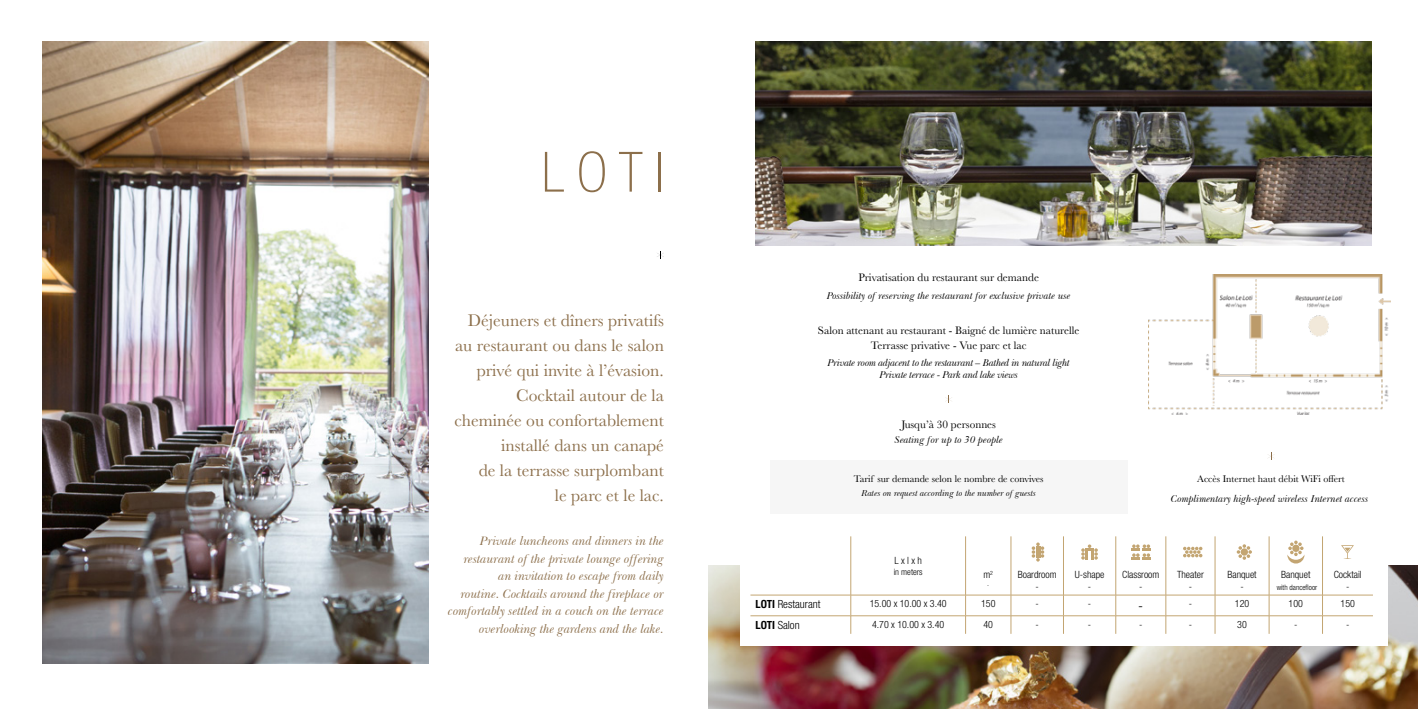
<style>
.page{position:relative;width:1418px;height:709px;background:#fff}
.page>*{position:absolute;margin:0;border:0;box-sizing:border-box;transform-origin:0 0}
.t1{font:100 condensed 55.62px "Helvetica Neue LT Std";color:#8c6f4b}
.t2{font:17.5px/25px "Baskerville";color:#8c6f4b;text-align:right}
.t3{font:300 condensed 15px "Helvetica Neue LT Std";color:#000}
.t4{font:italic 12.5px/17.5px "Baskerville BT";color:#8c6f4b;text-align:right}
.t5{font:11.25px/15px "Baskerville";color:#000;text-align:center}
.t6{font:300 condensed 11.25px "Helvetica Neue LT Std";color:#000}
.t7{font:italic 10px "Baskerville BT";color:#000}
.t8{font:300 condensed 10px/12px "Helvetica Neue LT Std";color:#000;text-align:center}
.t9{font:italic 10px/12px "Baskerville BT";letter-spacing:-.025em;color:#000;text-align:center}
.t10{font:10px "Baskerville";color:#000}
.t11{font:italic 8.75px "Baskerville BT";color:#000}
.t12{font:300 condensed 8.75px "Helvetica Neue LT Std";color:#000}
.t13{font:300 condensed 7.5px "Helvetica Neue LT Std";color:#000}
.s1{font-weight:700}
</style>
<div class="page">
<img style="left:42px;top:41px;width:387px;height:623px">
<svg style="left:657px;top:251px;width:7px;height:7px"></svg>
<img style="left:755px;top:41px;width:616px;height:205px">
<svg style="left:945px;top:396px;width:7px;height:7px"></svg>
<img style="left:709px;top:565px;width:708px;height:144px">
<div style="left:740px;top:527px;width:648px;height:119px;background:#fff"></div>
<hr style="left:750px;top:595px;width:100px;height:1px;background:#c3a572">
<hr style="left:850px;top:595px;width:115px;height:1px;background:#c3a572">
<hr style="left:965px;top:595px;width:45px;height:1px;background:#c3a572">
<hr style="left:1010px;top:595px;width:53px;height:1px;background:#c3a572">
<hr style="left:1063px;top:595px;width:52px;height:1px;background:#c3a572">
<hr style="left:1115px;top:595px;width:50px;height:1px;background:#c3a572">
<hr style="left:1165px;top:595px;width:49px;height:1px;background:#c3a572">
<hr style="left:1214px;top:595px;width:55px;height:1px;background:#c3a572">
<hr style="left:1269px;top:595px;width:53px;height:1px;background:#c3a572">
<hr style="left:1322px;top:595px;width:50px;height:1px;background:#c3a572">
<hr style="left:750px;top:615px;width:100px;height:1px;background:#c3a572">
<hr style="left:850px;top:615px;width:115px;height:1px;background:#c3a572">
<hr style="left:965px;top:615px;width:45px;height:1px;background:#c3a572">
<hr style="left:1010px;top:615px;width:53px;height:1px;background:#c3a572">
<hr style="left:1063px;top:615px;width:52px;height:1px;background:#c3a572">
<hr style="left:1115px;top:615px;width:50px;height:1px;background:#c3a572">
<hr style="left:1165px;top:615px;width:49px;height:1px;background:#c3a572">
<hr style="left:1214px;top:615px;width:55px;height:1px;background:#c3a572">
<hr style="left:1269px;top:615px;width:53px;height:1px;background:#c3a572">
<hr style="left:1322px;top:615px;width:50px;height:1px;background:#c3a572">
<hr style="left:850px;top:536px;width:1px;height:59px;background:#c3a572">
<hr style="left:965px;top:536px;width:1px;height:59px;background:#c3a572">
<hr style="left:1010px;top:536px;width:1px;height:59px;background:#c3a572">
<hr style="left:1063px;top:536px;width:1px;height:59px;background:#c3a572">
<hr style="left:1115px;top:536px;width:1px;height:59px;background:#c3a572">
<hr style="left:1165px;top:536px;width:1px;height:59px;background:#c3a572">
<hr style="left:1214px;top:536px;width:1px;height:59px;background:#c3a572">
<hr style="left:1268px;top:536px;width:1px;height:59px;background:#c3a572">
<hr style="left:1322px;top:536px;width:1px;height:59px;background:#c3a572">
<svg style="left:850px;top:595px;width:1px;height:39px"></svg>
<svg style="left:965px;top:595px;width:1px;height:39px"></svg>
<svg style="left:1010px;top:595px;width:1px;height:39px"></svg>
<svg style="left:1063px;top:595px;width:1px;height:39px"></svg>
<svg style="left:1115px;top:595px;width:1px;height:39px"></svg>
<svg style="left:1165px;top:595px;width:1px;height:39px"></svg>
<svg style="left:1214px;top:595px;width:1px;height:39px"></svg>
<svg style="left:1268px;top:595px;width:1px;height:39px"></svg>
<svg style="left:1322px;top:595px;width:1px;height:39px"></svg>
<svg style="left:1031px;top:542px;width:13px;height:19px"></svg>
<svg style="left:1081px;top:544px;width:16px;height:15px"></svg>
<svg style="left:1131px;top:544px;width:19px;height:15px"></svg>
<svg style="left:1183px;top:547px;width:19px;height:10px"></svg>
<svg style="left:1236px;top:544px;width:15px;height:16px"></svg>
<svg style="left:1287px;top:540px;width:17px;height:23px"></svg>
<svg style="left:1341px;top:545px;width:12px;height:14px"></svg>
<div style="left:770px;top:460px;width:357px;height:53px;background:#f6f6f6"></div>
<svg style="left:1268px;top:453px;width:6px;height:7px"></svg>
<img style="left:1148px;top:274px;width:242px;height:141px">
<h1 class="t1" style="left:541px;top:141px;width:124px">LOTI</h1>
<h2 class="t2" style="left:454px;top:308px;width:211px">Déjeuners et dîners privatifs au restaurant ou dans le salon privé qui invite à l’évasion.<br>Cocktail autour de la cheminée ou confortablement installé dans un canapé<br>de la terrasse surplombant<br>le parc et le lac.</h2>
<p class="t4" style="left:448px;top:532px;width:217px">Private luncheons and dinners in the restaurant of the private lounge offering an invitation to escape from daily<br>routine. Cocktails around the fireplace or comfortably settled in a couch on the terrace overlooking the gardens and the lake.</p>
<p class="t5" style="left:858px;top:270px;width:182px">Privatisation du restaurant sur demande</p>
<p class="t7" style="left:826px;top:289px;width:245px">Possibility of reserving the restaurant for exclusive private use</p>
<p class="t5" style="left:818px;top:323px;width:263px">Salon attenant au restaurant - Baigné de lumière naturelle<br>Terrasse privative - Vue parc et lac</p>
<p class="t9" style="left:827px;top:357px;width:244px">Private room adjacent to the restaurant – Bathed in natural light<br>Private terrace - Park and lake views</p>
<p class="t5" style="left:901px;top:416px;width:96px">Jusqu’à 30 personnes</p>
<p class="t7" style="left:894px;top:433px;width:110px">Seating for up to 30 people</p>
<p class="t10" style="left:853px;top:472px;width:191px">Tarif sur demande selon le nombre de convives</p>
<p class="t11" style="left:861px;top:487px;width:176px">Rates on request according to the number of guests</p>
<p class="t10" style="left:1197px;top:472px;width:149px">Accès Internet haut débit WiFi offert</p>
<p class="t7" style="left:1170px;top:492px;width:199px">Complimentary high-speed wireless Internet access</p>
<p class="t8" style="left:894px;top:555px;width:29px">L x l x h</p>
<p class="t12" style="left:893px;top:567px;width:30px">in meters</p>
<p class="t8" style="left:983px;top:568px;width:11px">m<sup>2</sup></p>
<p class="t8" style="left:1017px;top:568px;width:40px">Boardroom -</p>
<p class="t8" style="left:1074px;top:568px;width:31px">U-shape -</p>
<p class="t8" style="left:1122px;top:568px;width:39px">Classroom -</p>
<p class="t8" style="left:1176px;top:568px;width:28px">Theater -</p>
<p class="t8" style="left:1227px;top:568px;width:31px">Banquet -</p>
<p class="t8" style="left:1281px;top:568px;width:31px">Banquet</p>
<p class="t13" style="left:1276px;top:583px;width:42px">with dancefloor</p>
<p class="t8" style="left:1333px;top:568px;width:29px">Cocktail -</p>
<p class="t6" style="left:755px;top:597px;width:67px"><span class="s1">LOTI</span> Restaurant</p>
<p class="t8" style="left:869px;top:597px;width:79px">15.00 x 10.00 x 3.40</p>
<p class="t8" style="left:981px;top:597px;width:16px">150</p>
<p class="t8" style="left:1035px;top:597px;width:5px">-</p>
<p class="t8" style="left:1087px;top:597px;width:5px">-</p>
<p class="t3" style="left:1138px;top:597px;width:6px">-</p>
<p class="t8" style="left:1188px;top:597px;width:5px">-</p>
<p class="t8" style="left:1234px;top:597px;width:16px">120</p>
<p class="t8" style="left:1288px;top:597px;width:16px">100</p>
<p class="t8" style="left:1340px;top:597px;width:16px">150</p>
<p class="t6" style="left:755px;top:618px;width:46px"><span class="s1">LOTI</span> Salon</p>
<p class="t8" style="left:872px;top:618px;width:74px">4.70 x 10.00 x 3.40</p>
<p class="t8" style="left:983px;top:618px;width:11px">40</p>
<p class="t8" style="left:1035px;top:618px;width:5px">-</p>
<p class="t8" style="left:1087px;top:618px;width:5px">-</p>
<p class="t8" style="left:1139px;top:618px;width:5px">-</p>
<p class="t8" style="left:1188px;top:618px;width:5px">-</p>
<p class="t8" style="left:1237px;top:618px;width:11px">30</p>
<p class="t8" style="left:1294px;top:618px;width:5px">-</p>
<p class="t8" style="left:1345px;top:618px;width:5px">-</p>
</div>
